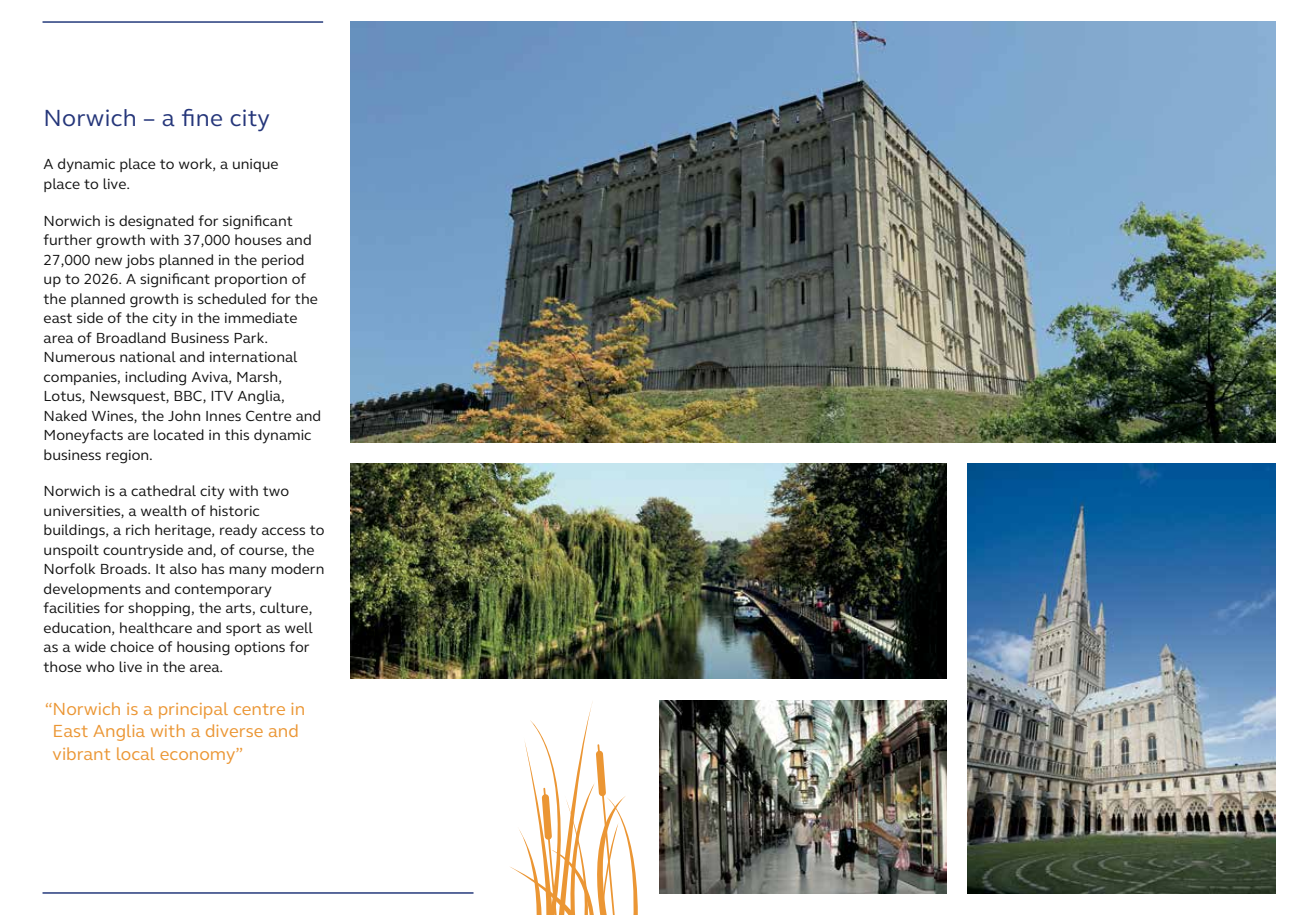
<style>
.page{position:relative;width:1297px;height:915px;background:#fff}
.page>*{position:absolute;margin:0;border:0;box-sizing:border-box;transform-origin:0 0}
.t1{font:24px "FS Elliot";letter-spacing:.01em;color:#25367a}
.t2{font:18px/22.5px "FS Elliot";color:#eb9634}
.t3{font:15px/19.5px "FS Elliot";color:#121212}
</style>
<div class="page">
<hr style="left:43px;top:21px;width:280px;height:2px;background:#253a7c">
<img style="left:351px;top:21px;width:925px;height:421px">
<img style="left:659px;top:700px;width:287px;height:193px">
<img style="left:967px;top:463px;width:309px;height:430px">
<img style="left:351px;top:463px;width:595px;height:215px">
<hr style="left:43px;top:891px;width:430px;height:2px;background:#253a7c">
<svg style="left:510px;top:701px;width:128px;height:213px"></svg>
<h1 class="t1" style="left:44px;top:101px;width:228px">Norwich – a fine city</h1>
<p class="t3" style="left:44px;top:154px;width:237px">A dynamic place to work, a unique place to live.</p>
<p class="t3" style="left:44px;top:210px;width:279px">Norwich is designated for significant further growth with 37,000 houses and 27,000 new jobs planned in the period up to 2026. A significant proportion of the planned growth is scheduled for the east side of the city in the immediate area of Broadland Business Park.<br>Numerous national and international companies, including Aviva, Marsh, Lotus, Newsquest, BBC, ITV Anglia, Naked Wines, the John Innes Centre and Moneyfacts are located in this dynamic business region.</p>
<p class="t3" style="left:44px;top:481px;width:282px">Norwich is a cathedral city with two universities, a wealth of historic buildings, a rich heritage, ready access to unspoilt countryside and, of course, the Norfolk Broads. It also has many modern developments and contemporary facilities for shopping, the arts, culture, education, healthcare and sport as well as a wide choice of housing options for those who live in the area.</p>
<p class="t2" style="left:53px;top:696px;width:254px;text-indent:-8px">“Norwich is a principal centre in<br>East Anglia with a diverse and vibrant local economy”</p>
</div>
